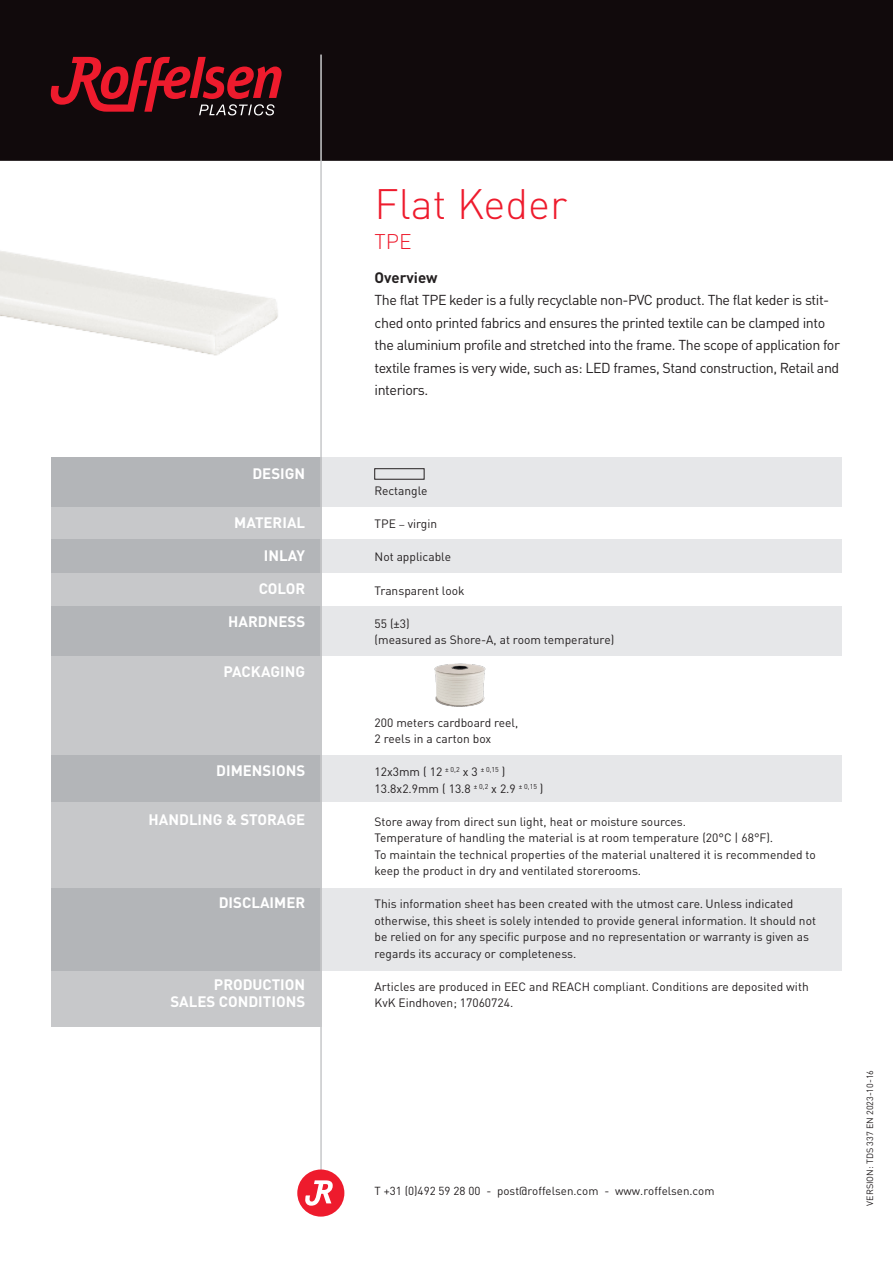
<style>
.page{position:relative;width:893px;height:1263px;background:#fff}
.page>*{position:absolute;margin:0;border:0;box-sizing:border-box;transform-origin:0 0}
.kop{font:300 42px "DIN Pro";color:#ee1b2d}
.kop-2{font:300 21px "DIN Pro";color:#ee1b2d}
.opsomming{font:700 15px "DIN Pro";color:#fff}
.t1{font:700 15px "DIN Pro";color:#231f20}
.t2{font:14.25px/22.5px "DIN Pro";letter-spacing:-.03em;color:#231f20}
.t3{font:12px/16.5px "DIN Pro";color:#231f20}
.t4{font:11.55px "DIN Pro";color:#231f20}
.t5{font:9px "DIN Pro";color:#231f20}
.s1{font-family:"Minion Pro"}
</style>
<div class="page">
<div style="left:0;top:0;width:893px;height:162px;background:#110a0c"></div>
<svg style="left:51px;top:57px;width:231px;height:34px"></svg>
<hr style="left:0;top:161px;width:893px;height:1px;background:#fff">
<div style="left:51px;top:457px;width:270px;height:570px;background:#c7c8ca"></div>
<svg style="left:51px;top:457px;width:791px;height:49px;background:#d6d7da"></svg>
<svg style="left:51px;top:540px;width:791px;height:33px;background:#d4d5d8"></svg>
<svg style="left:51px;top:755px;width:791px;height:47px;background:#d4d5d8"></svg>
<svg style="left:51px;top:606px;width:791px;height:49px;background:#d4d5d8"></svg>
<svg style="left:51px;top:888px;width:791px;height:83px;background:#d4d5d8"></svg>
<hr style="left:320px;top:55px;width:2px;height:1148px;background:#c7c8ca">
<div style="left:297px;top:1169px;width:47px;height:47px;background:#ee1b2d;border-radius:50%"></div>
<svg style="left:305px;top:1180px;width:28px;height:26px"></svg>
<div style="left:374px;top:468px;width:50px;height:11px;border:1px solid #231f20"></div>
<img style="left:434px;top:663px;width:52px;height:44px">
<img style="left:0;top:91px;width:313px;height:376px">
<p class="opsomming" style="left:252px;top:461px;width:54px">DESIGN</p>
<p class="opsomming" style="left:234px;top:510px;width:72px">MATERIAL</p>
<p class="opsomming" style="left:264px;top:543px;width:43px">INLAY</p>
<p class="opsomming" style="left:259px;top:576px;width:48px">COLOR</p>
<p class="opsomming" style="left:228px;top:609px;width:78px">HARDNESS</p>
<p class="opsomming" style="left:224px;top:659px;width:83px">PACKAGING</p>
<p class="opsomming" style="left:216px;top:758px;width:90px">DIMENSIONS</p>
<p class="opsomming" style="left:149px;top:807px;width:158px">HANDLING &amp; STORAGE</p>
<p class="opsomming" style="left:219px;top:890px;width:88px">DISCLAIMER</p>
<p class="opsomming" style="left:214px;top:972px;width:93px">PRODUCTION</p>
<p class="opsomming" style="left:170px;top:989px;width:136px">SALES CONDITIONS</p>
<p class="kop" style="left:375px;top:171px;width:194px">Flat Keder</p>
<p class="kop-2" style="left:375px;top:225px;width:39px">TPE</p>
<p class="t1" style="left:375px;top:265px;width:64px">Overview</p>
<p class="t2" style="left:375px;top:287px;width:467px">The flat TPE keder is a fully recyclable non-PVC product. The flat keder is stit&shy;ched onto printed fabrics and ensures the printed textile can be clamped into the aluminium profile and stretched into the frame. The scope of application for textile frames is very wide, such as: LED frames, Stand construction, Retail and interiors.</p>
<p class="t3" style="left:375px;top:482px;width:55px">Rectangle</p>
<p class="t3" style="left:375px;top:515px;width:64px">TPE <span class="s1">–</span> virgin</p>
<p class="t3" style="left:375px;top:548px;width:78px">Not applicable</p>
<p class="t3" style="left:375px;top:581px;width:91px">Transparent look</p>
<p class="t3" style="left:375px;top:614px;width:37px">55 (±3)</p>
<p class="t3" style="left:375px;top:630px;width:241px">(measured as Shore-A, at room temperature)</p>
<p class="t3" style="left:375px;top:713px;width:145px">200 meters cardboard reel,</p>
<p class="t3" style="left:375px;top:729px;width:118px">2 reels in a carton box</p>
<p class="t3" style="left:375px;top:762px;width:132px">12x3mm ( 12 <sup>±</sup> <sup>0,2</sup> x 3 <sup>±</sup> <sup>0,15</sup> )</p>
<p class="t3" style="left:375px;top:779px;width:170px">13.8x2.9mm ( 13.8 <sup>±</sup> <sup>0,2</sup> x 2.9 <sup>±</sup> <sup>0,15</sup> )</p>
<p class="t3" style="left:375px;top:812px;width:313px">Store away from direct sun light, heat or moisture sources.</p>
<p class="t3" style="left:375px;top:828px;width:400px">Temperature of handling the material is at room temperature (20°C | 68°F)<span class="s1">.</span></p>
<p class="t3" style="left:375px;top:845px;width:443px">To maintain the technical properties of the material unaltered it is recommended to keep the product in dry and ventilated storerooms.</p>
<p class="t3" style="left:375px;top:894px;width:443px">This information sheet has been created with the utmost care<span class="s1">.</span> Unless indicated otherwise, this sheet is solely intended to provide general information. It should not be relied on for any specific purpose and no representation or warranty is given as regards its accuracy or completeness.</p>
<p class="t3" style="left:375px;top:977px;width:436px">Articles are produced in EEC and REACH compliant. Conditions are deposited with<br>KvK Eindhoven; 17060724.</p>
<p class="t4" style="left:375px;top:1182px;width:341px">T +31 (0)492 59 28 00 - post@roffelsen.com - www.roffelsen.com</p>
<p class="t5" style="left:863px;top:1206px;width:137px;rotate:-90deg">VERSION: TDS 337 EN 2023-10-16</p>
</div>
